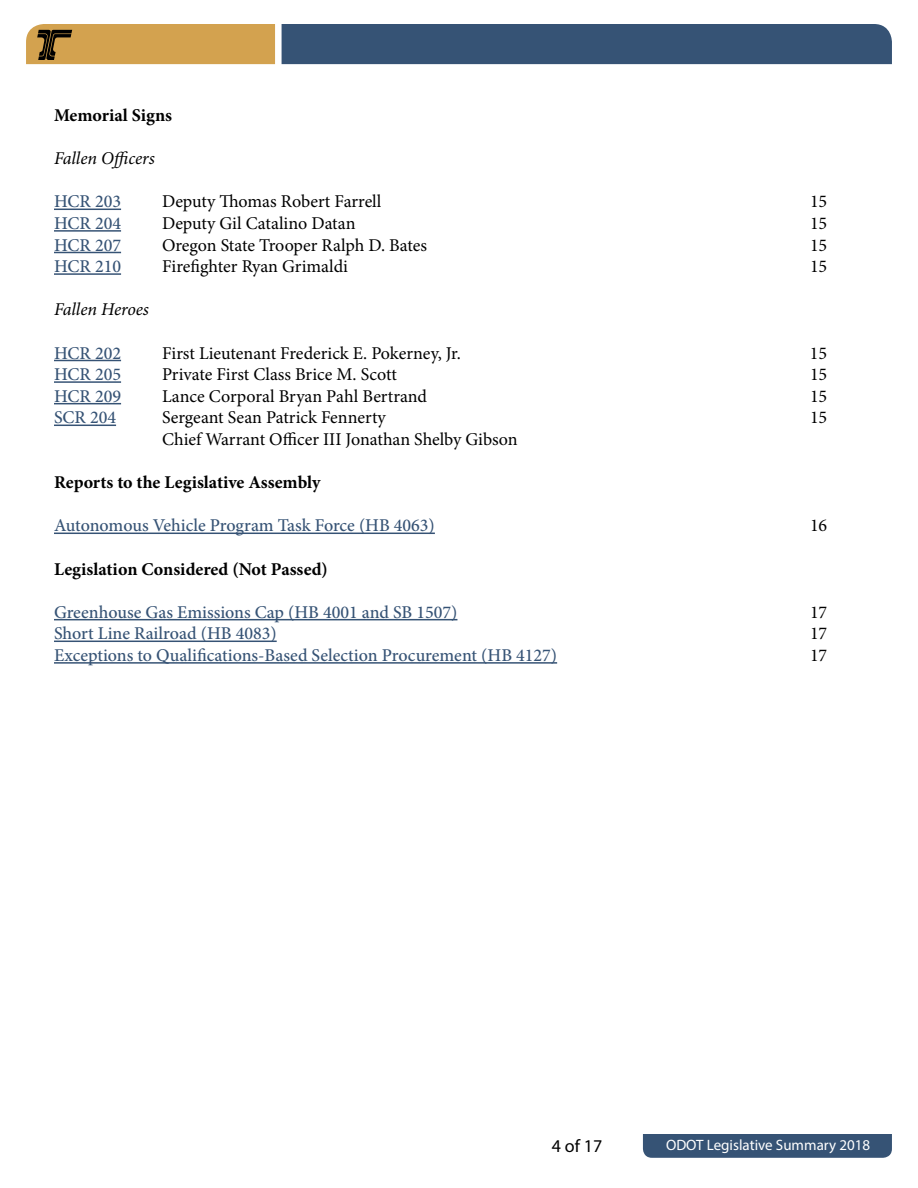
<style>
.page{position:relative;width:918px;height:1188px;background:#fff}
.page>*{position:absolute;margin:0;border:0;box-sizing:border-box;transform-origin:0 0}
.t1{font:18px "Minion Pro";color:#000}
.t2{font:500 18px "Minion Pro";color:#365375}
.t3{font:700 18px "Minion Pro";color:#000}
.t4{font:italic 18px "Minion Pro";letter-spacing:-.005em;color:#000}
.t5{font:18px "Myriad Pro";color:#000}
.t6{font:15px "Myriad Pro";color:#fff}
</style>
<div class="page">
<div style="left:282px;top:24px;width:610px;height:40px;background:#365375"></div>
<div style="left:26px;top:24px;width:249px;height:40px;background:#d3a24f"></div>
<div style="left:643px;top:1134px;width:249px;height:24px;background:#365375"></div>
<hr style="left:54px;top:209px;width:67px;height:1px;background:#365375">
<hr style="left:54px;top:230px;width:67px;height:2px;background:#365375">
<hr style="left:54px;top:252px;width:67px;height:1px;background:#365375">
<hr style="left:54px;top:273px;width:67px;height:2px;background:#365375">
<hr style="left:54px;top:360px;width:67px;height:1px;background:#365375">
<hr style="left:54px;top:381px;width:67px;height:2px;background:#365375">
<hr style="left:54px;top:403px;width:67px;height:1px;background:#365375">
<hr style="left:54px;top:425px;width:62px;height:1px;background:#365375">
<hr style="left:54px;top:533px;width:381px;height:1px;background:#365375">
<hr style="left:54px;top:619px;width:403px;height:1px;background:#365375">
<hr style="left:54px;top:641px;width:223px;height:1px;background:#365375">
<hr style="left:54px;top:662px;width:503px;height:2px;background:#365375">
<p class="t3" style="left:54px;top:103px;width:120px">Memorial Signs</p>
<p class="t4" style="left:54px;top:146px;width:102px">Fallen Officers</p>
<p class="t2" style="left:54px;top:190px;width:69px">HCR 203</p>
<p class="t1" style="left:162px;top:190px;width:221px">Deputy Thomas Robert Farrell</p>
<p class="t1" style="left:810px;top:190px;width:19px">15</p>
<p class="t2" style="left:54px;top:211px;width:69px">HCR 204</p>
<p class="t1" style="left:162px;top:211px;width:195px">Deputy Gil Catalino Datan</p>
<p class="t1" style="left:810px;top:211px;width:19px">15</p>
<p class="t2" style="left:54px;top:233px;width:69px">HCR 207</p>
<p class="t1" style="left:162px;top:233px;width:267px">Oregon State Trooper Ralph D. Bates</p>
<p class="t1" style="left:810px;top:233px;width:19px">15</p>
<p class="t2" style="left:54px;top:254px;width:69px">HCR 210</p>
<p class="t1" style="left:162px;top:254px;width:188px">Firefighter Ryan Grimaldi</p>
<p class="t1" style="left:810px;top:254px;width:19px">15</p>
<p class="t4" style="left:54px;top:297px;width:96px">Fallen Heroes</p>
<p class="t2" style="left:54px;top:341px;width:69px">HCR 202</p>
<p class="t1" style="left:162px;top:341px;width:300px">First Lieutenant Frederick E. Pokerney, Jr.</p>
<p class="t1" style="left:810px;top:341px;width:19px">15</p>
<p class="t2" style="left:54px;top:362px;width:69px">HCR 205</p>
<p class="t1" style="left:162px;top:362px;width:237px">Private First Class Brice M. Scott</p>
<p class="t1" style="left:810px;top:362px;width:19px">15</p>
<p class="t2" style="left:54px;top:384px;width:69px">HCR 209</p>
<p class="t1" style="left:162px;top:384px;width:267px">Lance Corporal Bryan Pahl Bertrand</p>
<p class="t1" style="left:810px;top:384px;width:19px">15</p>
<p class="t2" style="left:54px;top:406px;width:64px">SCR 204</p>
<p class="t1" style="left:162px;top:406px;width:225px">Sergeant Sean Patrick Fennerty</p>
<p class="t1" style="left:810px;top:406px;width:19px">15</p>
<p class="t1" style="left:162px;top:427px;width:357px">Chief Warrant Officer III Jonathan Shelby Gibson</p>
<p class="t3" style="left:54px;top:470px;width:268px">Reports to the Legislative Assembly</p>
<p class="t2" style="left:54px;top:514px;width:382px">Autonomous Vehicle Program Task Force (HB 4063)</p>
<p class="t1" style="left:810px;top:514px;width:19px">16</p>
<p class="t3" style="left:54px;top:556px;width:275px">Legislation Considered (Not Passed)</p>
<p class="t2" style="left:54px;top:600px;width:405px">Greenhouse Gas Emissions Cap (HB 4001 and SB 1507)</p>
<p class="t1" style="left:810px;top:600px;width:19px">17</p>
<p class="t2" style="left:54px;top:622px;width:224px">Short Line Railroad (HB 4083)</p>
<p class="t1" style="left:810px;top:622px;width:19px">17</p>
<p class="t2" style="left:54px;top:643px;width:505px">Exceptions to Qualifications-Based Selection Procurement (HB 4127)</p>
<p class="t1" style="left:810px;top:643px;width:19px">17</p>
<p class="t5" style="left:552px;top:1135px;width:52px">4 of 17</p>
<p class="t6" style="left:666px;top:1136px;width:206px">ODOT Legislative Summary 2018</p>
</div>
